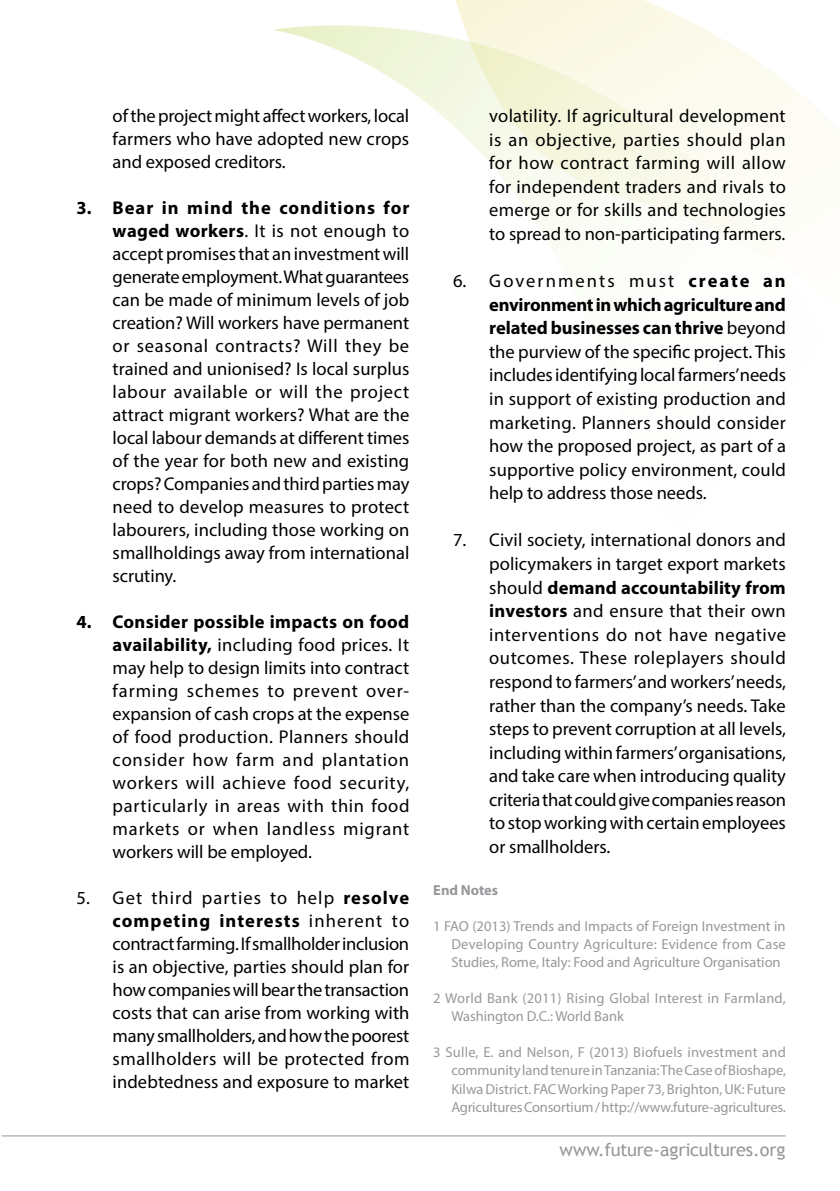
<style>
.page{position:relative;width:840px;height:1191px;background:#fff}
.page>*{position:absolute;margin:0;border:0;box-sizing:border-box;transform-origin:0 0}
.t1{font:18.4px/23px "Myriad Pro";color:#000;text-align:justify}
.t2{font:18px "Trebuchet MS";letter-spacing:-.015em;color:#98989c}
.t3{font:14.4px/18px "Myriad Pro";letter-spacing:-.005em;color:#98989c;text-align:justify}
.t4{font:14.4px/18px "Myriad Pro";letter-spacing:.015em;color:#98989c}
.t5{font:700 14.4px "Myriad Pro";letter-spacing:-.005em;color:#98989c}
.s1{font-weight:700}
</style>
<div class="page">
<img style="left:273px;top:22px;width:566px;height:382px">
<hr style="left:2px;top:1135px;width:783px;height:1px;background:#98989c">
<p class="t1" style="left:113px;top:104px;width:298px">of the project might affect workers, local farmers who have adopted new crops and exposed creditors.</p>
<p class="t1" style="left:113px;top:196px;width:298px;text-indent:-36px"><span class="s1">3. Bear in mind the conditions for waged workers</span>. It is not enough to accept promises that an investment will generate employment. What guarantees can be made of minimum levels of job creation? Will workers have permanent or seasonal contracts? Will they be trained and unionised? Is local surplus labour available or will the project attract migrant workers? What are the local labour demands at different times of the year for both new and existing crops? Companies and third parties may need to develop measures to protect labourers, including those working on smallholdings away from international scrutiny.</p>
<p class="t1" style="left:113px;top:610px;width:298px;text-indent:-36px"><span class="s1">4. Consider possible impacts on food availability,</span> including food prices. It may help to design limits into contract farming schemes to prevent over&shy;expansion of cash crops at the expense of food production. Planners should consider how farm and plantation workers will achieve food security, particularly in areas with thin food markets or when landless migrant workers will be employed.</p>
<p class="t1" style="left:113px;top:886px;width:298px;text-indent:-36px">5. Get third parties to help <span class="s1">resolve competing interests</span> inherent to contract farming. If smallholder inclusion is an objective, parties should plan for how companies will bear the transaction costs that can arise from working with many smallholders, and how the poorest smallholders will be protected from indebtedness and exposure to market</p>
<p class="t1" style="left:489px;top:104px;width:298px;line-height:23.6px">volatility. If agricultural development is an objective, parties should plan for how contract farming will allow for independent traders and rivals to emerge or for skills and technologies to spread to non-participating farmers.</p>
<p class="t1" style="left:489px;top:269px;width:298px;line-height:23.6px;text-indent:-36px">6. Governments must <span class="s1">create an environment in which agriculture and related businesses can thrive</span> beyond the purview of the specific project. This includes identifying local farmers’needs in support of existing production and marketing. Planners should consider how the proposed project, as part of a supportive policy environment, could help to address those needs.</p>
<p class="t1" style="left:489px;top:528px;width:298px;line-height:23.6px;text-indent:-36px">7. Civil society, international donors and policymakers in target export markets should <span class="s1">demand accountability from investors</span> and ensure that their own interventions do not have negative outcomes. These roleplayers should respond to farmers’ and workers’ needs, rather than the company’s needs. Take steps to prevent corruption at all levels, including within farmers’organisations, and take care when introducing quality criteria that could give companies reason to stop working with certain employees or smallholders.</p>
<p class="t5" style="left:433px;top:880px;width:66px">End Notes</p>
<p class="t3" style="left:451px;top:916px;width:336px;text-indent:-18px">1 FAO (2013) Trends and Impacts of Foreign Investment in Developing Country Agriculture: Evidence from Case Studies, Rome, Italy: Food and Agriculture Organisation</p>
<p class="t4" style="left:451px;top:989px;width:336px;text-indent:-18px">2 World Bank (2011) Rising Global Interest in Farmland,<br>Washington D.C.: World Bank</p>
<p class="t3" style="left:451px;top:1043px;width:336px;text-indent:-18px">3 Sulle, E. and Nelson, F (2013) Biofuels investment and community land tenure in Tanzania: The Case of Bioshape, Kilwa District. FAC Working Paper 73, Brighton, UK: Future Agricultures Consortium / http://www.future-agricultures.</p>
<p class="t2" style="left:559px;top:1139px;width:227px">www.future-agricultures.org</p>
</div>
